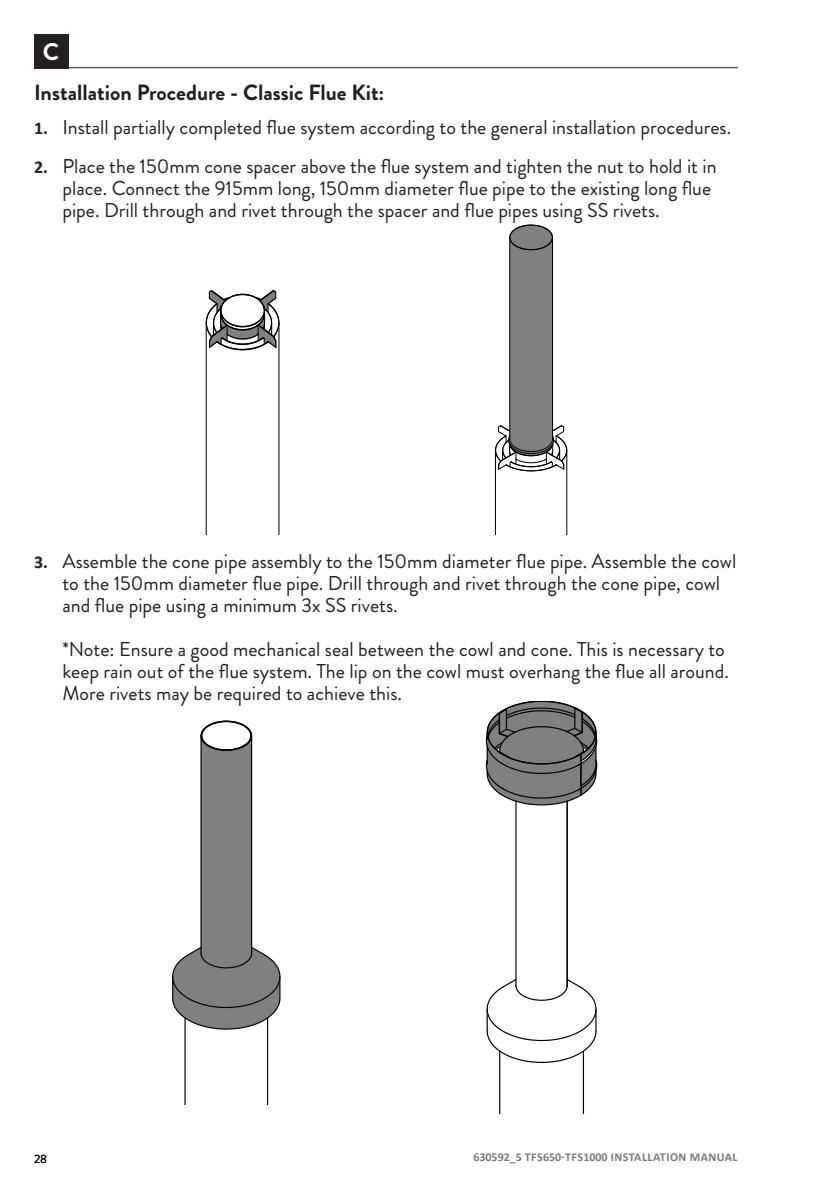
<style>
.page{position:relative;width:840px;height:1191px;background:#fff}
.page>*{position:absolute;margin:0;border:0;box-sizing:border-box;transform-origin:0 0}
.t1{font:700 24px "Brandon Grotesque";color:#fff}
.t2{font:700 22px "Brandon Grotesque";color:#231f20}
.t3{font:20px/22px "Brandon Grotesque";color:#231f20}
.t4{font:700 12px "Calibri";letter-spacing:.02em;color:#797979}
.t5{font:12px "Brandon Grotesque";color:#000}
.s1{font-family:"Calibri";font-weight:700;font-size:18px}
</style>
<div class="page">
<hr style="left:34px;top:67px;width:703px;height:1px;background:#231f20">
<div style="left:34px;top:34px;width:34px;height:34px;background:#231f20"></div>
<hr style="left:278px;top:323px;width:1px;height:212px;background:#000">
<hr style="left:205px;top:323px;width:2px;height:212px;background:#000">
<svg style="left:205px;top:289px;width:75px;height:62px"></svg>
<svg style="left:495px;top:224px;width:72px;height:248px"></svg>
<hr style="left:566px;top:450px;width:1px;height:85px;background:#000">
<hr style="left:494px;top:450px;width:1px;height:85px;background:#000">
<svg style="left:172px;top:720px;width:109px;height:310px"></svg>
<hr style="left:200px;top:735px;width:1px;height:218px;background:#000">
<hr style="left:251px;top:735px;width:1px;height:218px;background:#000">
<hr style="left:267px;top:1018px;width:1px;height:86px;background:#000">
<hr style="left:184px;top:1018px;width:1px;height:86px;background:#000">
<svg style="left:485px;top:701px;width:112px;height:105px;background:#808080"></svg>
<svg style="left:486px;top:978px;width:111px;height:85px"></svg>
<hr style="left:515px;top:801px;width:1px;height:184px;background:#000">
<hr style="left:566px;top:801px;width:1px;height:184px;background:#000">
<hr style="left:582px;top:1051px;width:1px;height:62px;background:#000">
<hr style="left:499px;top:1051px;width:1px;height:62px;background:#000">
<p class="t1" style="left:43px;top:35px;width:18px">C</p>
<p class="t2" style="left:34px;top:77px;width:352px">Installation Procedure - Classic Flue Kit:</p>
<p class="t3" style="left:34px;top:116px;width:698px"><span class="s1">1.</span> Install partially completed flue system according to the general installation procedures.</p>
<p class="t3" style="left:62px;top:155px;width:655px;text-indent:-28px"><span class="s1">2.</span> Place the 150mm cone spacer above the flue system and tighten the nut to hold it in place. Connect the 915mm long, 150mm diameter flue pipe to the existing long flue pipe. Drill through and rivet through the spacer and flue pipes using SS rivets.</p>
<p class="t3" style="left:62px;top:550px;width:675px;text-indent:-28px"><span class="s1">3.</span> Assemble the cone pipe assembly to the 150mm diameter flue pipe. Assemble the cowl to the 150mm diameter flue pipe. Drill through and rivet through the cone pipe, cowl and flue pipe using a minimum 3x SS rivets.</p>
<p class="t3" style="left:62px;top:638px;width:667px">*Note: Ensure a good mechanical seal between the cowl and cone. This is necessary to keep rain out of the flue system. The lip on the cowl must overhang the flue all around.<br>More rivets may be required to achieve this.</p>
<p class="t5" style="left:34px;top:1150px;width:15px">28</p>
<p class="t4" style="left:473px;top:1148px;width:265px">630592_5 TFS650-TFS1000 INSTALLATI ON MANUAL</p>
</div>
